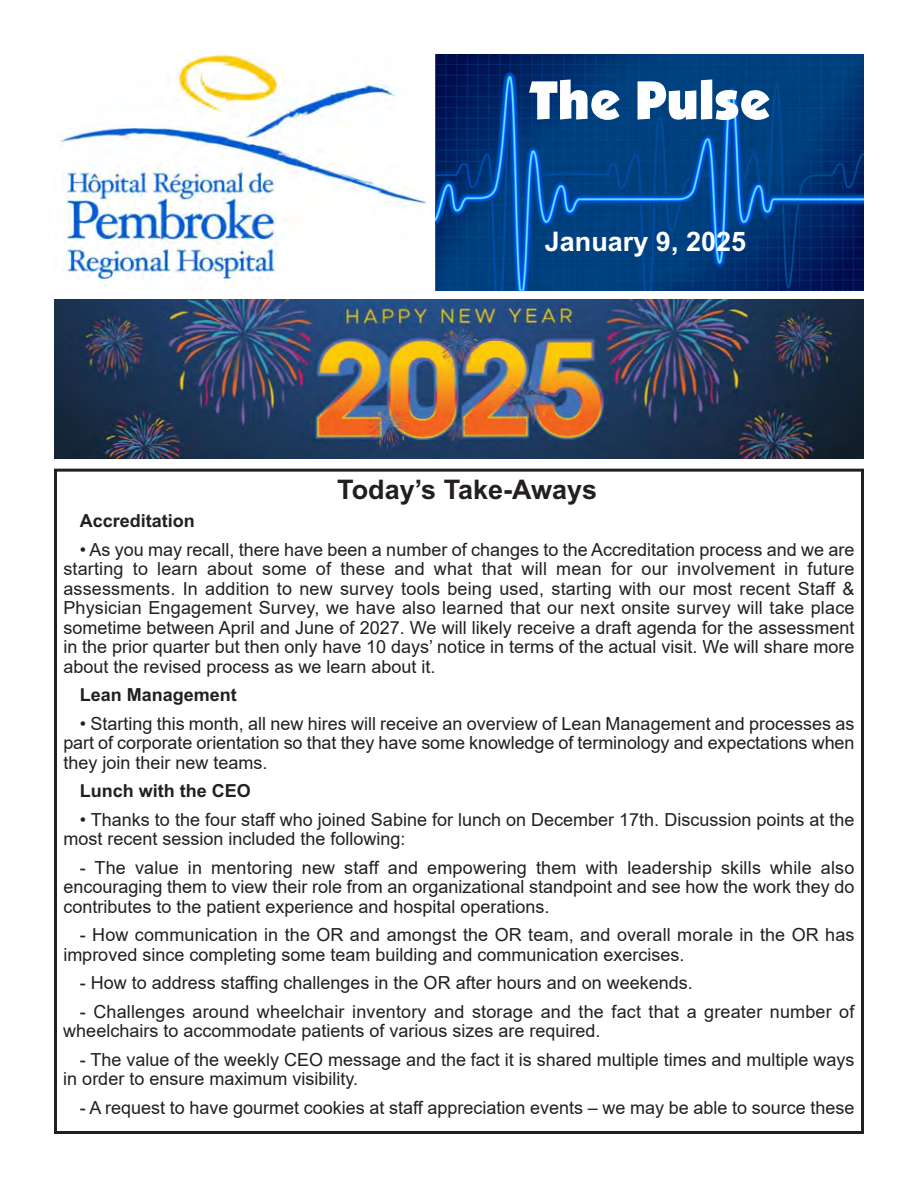
<style>
.page{position:relative;width:918px;height:1188px;background:#fff}
.page>*{position:absolute;margin:0;border:0;box-sizing:border-box;transform-origin:0 0}
.t1{font:54px "Boulder";color:#fff}
.t2{font:700 27px "Arial";color:#231f20}
.t3{font:700 27px "Arial";color:#fff}
.t4{font:18px/19.5px "Arial";color:#231f20}
.t5{font:700 18px "Arial";color:#231f20}
</style>
<div class="page">
<img style="left:435px;top:54px;width:429px;height:236px">
<div style="left:54px;top:469px;width:810px;height:665px;border:3px solid #231f20"></div>
<img style="left:60px;top:54px;width:366px;height:233px">
<img style="left:54px;top:300px;width:810px;height:159px">
<p class="t1" style="left:529px;top:69px;width:242px">The Pulse</p>
<p class="t3" style="left:545px;top:232px;width:203px">January 9, 2025</p>
<p class="t2" style="left:337px;top:480px;width:262px">Today’s Take-Aways</p>
<p class="t5" style="left:80px;top:515px;width:117px">Accreditation</p>
<p class="t4" style="left:63px;top:540px;width:793px;text-align:justify;text-indent:17px">• As you may recall, there have been a number of changes to the Accreditation process and we are starting to learn about some of these and what that will mean for our involvement in future assessments. In addition to new survey tools being used, starting with our most recent Staff &amp; Physician Engagement Survey, we have also learned that our next onsite survey will take place sometime between April and June of 2027. We will likely receive a draft agenda for the assessment in the prior quarter but then only have 10 days’ notice in terms of the actual visit. We will share more about the revised process as we learn about it.</p>
<p class="t5" style="left:80px;top:688px;width:159px">Lean Management</p>
<p class="t4" style="left:63px;top:714px;width:793px;text-align:justify;text-indent:17px">• Starting this month, all new hires will receive an overview of Lean Management and processes as part of corporate orientation so that they have some knowledge of terminology and expectations when they join their new teams.</p>
<p class="t5" style="left:80px;top:784px;width:173px">Lunch with the CEO</p>
<p class="t4" style="left:63px;top:810px;width:793px;text-indent:17px">• Thanks to the four staff who joined Sabine for lunch on December 17th. Discussion points at the most recent session included the following:</p>
<p class="t4" style="left:63px;top:858px;width:793px;text-align:justify;text-indent:16px">- The value in mentoring new staff and empowering them with leadership skills while also encouraging them to view their role from an organizational standpoint and see how the work they do contributes to the patient experience and hospital operations.</p>
<p class="t4" style="left:63px;top:925px;width:793px;text-indent:17px">- How communication in the OR and amongst the OR team, and overall morale in the OR has improved since completing some team building and communication exercises.</p>
<p class="t4" style="left:80px;top:973px;width:614px">- How to address staffing challenges in the OR after hours and on weekends.</p>
<p class="t4" style="left:63px;top:1002px;width:793px;text-indent:17px">- Challenges around wheelchair inventory and storage and the fact that a greater number of wheelchairs to accommodate patients of various sizes are required.</p>
<p class="t4" style="left:63px;top:1050px;width:793px;text-indent:17px">- The value of the weekly CEO message and the fact it is shared multiple times and multiple ways in order to ensure maximum visibility.</p>
<p class="t4" style="left:80px;top:1098px;width:776px">- A request to have gourmet cookies at staff appreciation events – we may be able to source these</p>
</div>
